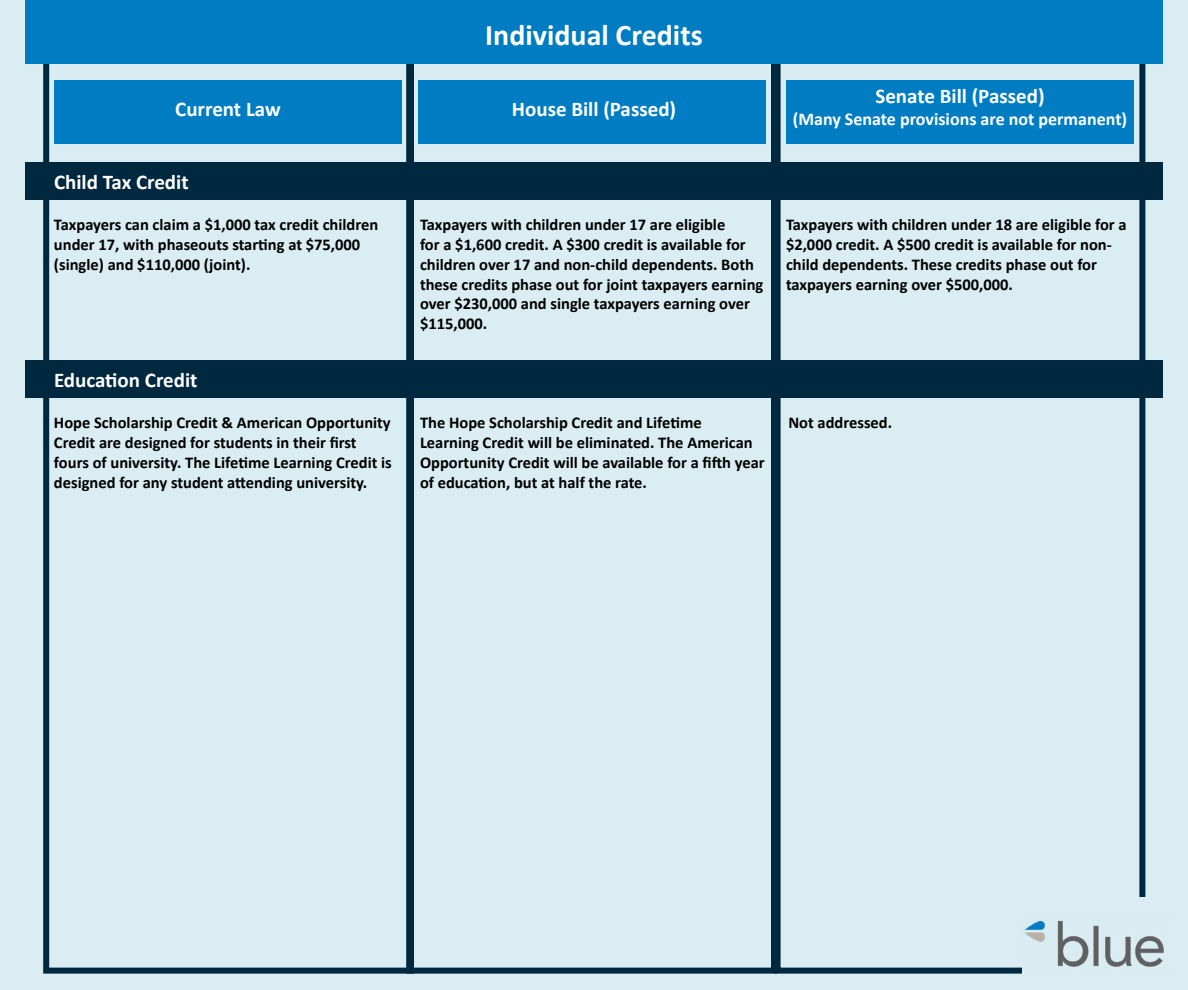
<style>
.page{position:relative;width:1188px;height:990px;background:#d9edf2}
.page>*{position:absolute;margin:0;border:0;box-sizing:border-box;transform-origin:0 0}
.t1{font:700 30px "Calibri";color:#fff}
.t2{font:700 21px "Calibri";color:#fff}
.t3{font:700 18px "Calibri";color:#fff}
.t4{font:700 16.5px/19.8px "Calibri";color:#000}
</style>
<div class="page">
<div style="left:43px;top:54px;width:371px;height:920px;border:6px solid #002940"></div>
<div style="left:406px;top:54px;width:371px;height:920px;border:6px solid #002940"></div>
<div style="left:775px;top:54px;width:370px;height:920px;border:6px solid #002940"></div>
<div style="left:25px;top:0;width:1138px;height:63px;background:#007dc2"></div>
<div style="left:54px;top:81px;width:348px;height:63px;background:#007dc2"></div>
<div style="left:418px;top:81px;width:348px;height:63px;background:#007dc2"></div>
<div style="left:786px;top:81px;width:348px;height:63px;background:#007dc2"></div>
<div style="left:25px;top:162px;width:1138px;height:38px;background:#002940"></div>
<div style="left:25px;top:360px;width:1138px;height:38px;background:#002940"></div>
<div style="left:1022px;top:898px;width:166px;height:92px;background:#d9edf2"></div>
<img style="left:1025px;top:920px;width:139px;height:47px">
<h1 class="t1" style="left:485px;top:16px;width:219px">Individual Credits</h1>
<p class="t2" style="left:175px;top:95px;width:107px">Current Law</p>
<p class="t2" style="left:512px;top:95px;width:166px">House Bill (Passed)</p>
<p class="t2" style="left:54px;top:168px;width:136px">Child Tax Credit</p>
<p class="t2" style="left:875px;top:83px;width:171px">Senate Bill (Passed)</p>
<p class="t3" style="left:793px;top:107px;width:336px">(Many Senate provisions are not permanent)</p>
<p class="t4" style="left:54px;top:215px;width:326px">Taxpayers can claim a $1,000 tax credit children under 17, with phaseouts starting at $75,000 (single) and $110,000 (joint).</p>
<p class="t2" style="left:54px;top:366px;width:145px">Education Credit</p>
<p class="t4" style="left:420px;top:215px;width:345px">Taxpayers with children under 17 are eligible<br>for a $1,600 credit. A $300 credit is available for children over 17 and non-child dependents. Both these credits phase out for joint taxpayers earning over $230,000 and single taxpayers earning over $115,000.</p>
<p class="t4" style="left:786px;top:215px;width:342px">Taxpayers with children under 18 are eligible for a $2,000 credit. A $500 credit is available for non&shy;child dependents. These credits phase out for taxpayers earning over $500,000.</p>
<p class="t4" style="left:54px;top:413px;width:339px">Hope Scholarship Credit &amp; American Opportunity Credit are designed for students in their first fours of university. The Lifetime Learning Credit is designed for any student attending university.</p>
<p class="t4" style="left:420px;top:413px;width:346px">The Hope Scholarship Credit and Lifetime Learning Credit will be eliminated. The American Opportunity Credit will be available for a fifth year of education, but at half the rate.</p>
<p class="t4" style="left:788px;top:413px;width:105px">Not addressed.</p>
</div>
